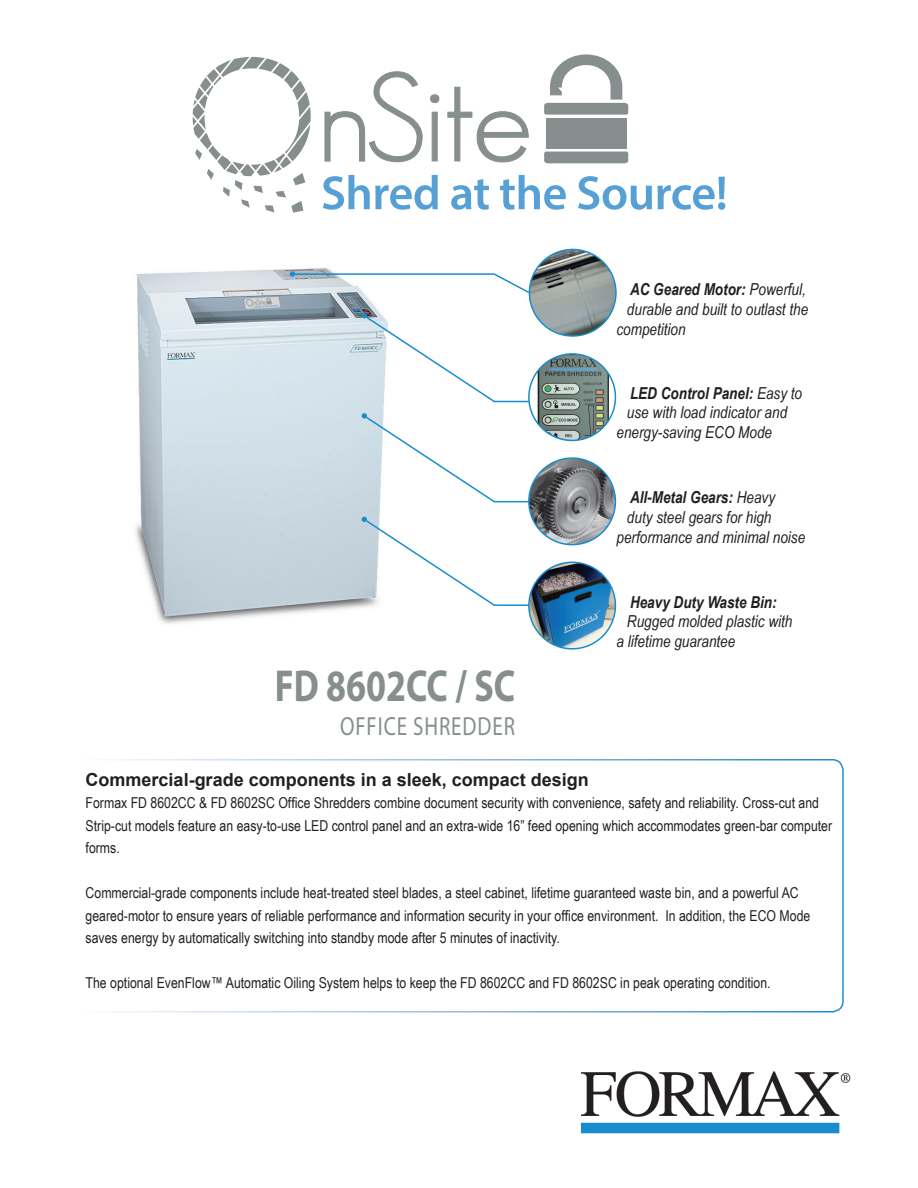
<style>
.page{position:relative;width:918px;height:1188px;background:#fff}
.page>*{position:absolute;margin:0;border:0;box-sizing:border-box;transform-origin:0 0}
.t1{font:700 45px "Myriad Pro";color:#868e8e;scale:.8 1}
.t2{font:26.25px "Myriad Pro";letter-spacing:.045em;color:#868e8e;scale:.8 1}
.t3{font:700 18px "Arial";color:#231f20}
.t4{font:italic 16.5px/19.8px "Arial Narrow";color:#231f20}
.t5{font:italic 700 16.5px "Arial Narrow";color:#231f20}
.t6{font:15px/22.5px "Arial Narrow";color:#231f20}
.s1{font-weight:400}
</style>
<div class="page">
<img style="left:135px;top:267px;width:249px;height:357px">
<div style="left:74px;top:759px;width:770px;height:253px;border:2px solid #fff;border-radius:11px"></div>
<img style="left:581px;top:1071px;width:270px;height:63px">
<svg style="left:324px;top:71px;width:99px;height:92px"></svg>
<svg style="left:430px;top:94px;width:10px;height:68px"></svg>
<svg style="left:447px;top:86px;width:82px;height:77px"></svg>
<svg style="left:193px;top:57px;width:118px;height:156px"></svg>
<div style="left:546px;top:118px;width:80px;height:30px;background:#868e8e"></div>
<svg style="left:544px;top:54px;width:84px;height:61px"></svg>
<svg style="left:544px;top:152px;width:84px;height:11px"></svg>
<svg style="left:323px;top:175px;width:115px;height:35px"></svg>
<svg style="left:451px;top:179px;width:38px;height:31px"></svg>
<svg style="left:500px;top:175px;width:66px;height:35px"></svg>
<svg style="left:578px;top:176px;width:147px;height:34px"></svg>
<img style="left:537px;top:354px;width:72px;height:86px">
<div style="left:528px;top:353px;width:88px;height:88px;border:2px solid #198ccd;border-radius:50%"></div>
<img style="left:529px;top:563px;width:86px;height:86px">
<div style="left:528px;top:562px;width:88px;height:88px;border:2px solid #198ccd;border-radius:50%"></div>
<img style="left:529px;top:458px;width:86px;height:87px;border-radius:43px">
<div style="left:528px;top:457px;width:88px;height:88px;border:2px solid #198ccd;border-radius:50%"></div>
<hr style="left:494px;top:401px;width:35px;height:1px;background:#198ccd">
<hr style="left:494px;top:501px;width:35px;height:1px;background:#198ccd">
<hr style="left:494px;top:604px;width:35px;height:2px;background:#198ccd">
<svg style="left:362px;top:517px;width:135px;height:90px"></svg>
<svg style="left:362px;top:413px;width:135px;height:91px"></svg>
<svg style="left:362px;top:313px;width:135px;height:91px"></svg>
<img style="left:529px;top:249px;width:87px;height:87px;border-radius:43px">
<div style="left:529px;top:249px;width:88px;height:88px;border:2px solid #198ccd;border-radius:50%"></div>
<svg style="left:290px;top:271px;width:5px;height:6px"></svg>
<svg style="left:494px;top:273px;width:37px;height:22px"></svg>
<hr style="left:294px;top:273px;width:200px;height:2px;background:#198ccd">
<p class="t5" style="left:630px;top:277px;width:177px">AC Geared Motor: <span class="s1">Powerful,</span></p>
<p class="t4" style="left:627px;top:299px;width:183px">durable and built to outlast the</p>
<p class="t4" style="left:617px;top:319px;width:71px">competition</p>
<p class="t5" style="left:630px;top:380px;width:174px">LED Control Panel: <span class="s1">Easy to</span></p>
<p class="t4" style="left:627px;top:402px;width:162px">use with load indicator and</p>
<p class="t4" style="left:617px;top:422px;width:157px">energy-saving ECO Mode</p>
<p class="t5" style="left:630px;top:485px;width:147px">All-Metal Gears: <span class="s1">Heavy</span></p>
<p class="t4" style="left:627px;top:507px;width:146px">duty steel gears for high</p>
<p class="t4" style="left:617px;top:527px;width:190px">performance and minimal noise</p>
<h1 class="t1" style="left:275px;top:657px;width:302px">FD 8602CC / SC</h1>
<h2 class="t2" style="left:340px;top:710px;width:220px">OFFICE SHREDDER</h2>
<p class="t5" style="left:630px;top:589px;width:148px">Heavy Duty Waste Bin:</p>
<p class="t4" style="left:617px;top:611px;width:177px;text-indent:10px">Rugged molded plastic with a lifetime guarantee</p>
<p class="t3" style="left:86px;top:768px;width:505px">Commercial-grade components in a sleek, compact design</p>
<p class="t6" style="left:86px;top:791px;width:748px">Formax FD 8602CC &amp; FD 8602SC Office Shredders combine document security with convenience, safety and reliability. Cross-cut and<br>Strip-cut models feature an easy-to-use LED control panel and an extra-wide 16” feed opening which accommodates green-bar computer forms.</p>
<p class="t6" style="left:86px;top:881px;width:726px">Commercial-grade components include heat-treated steel blades, a steel cabinet, lifetime guaranteed waste bin, and a powerful AC geared-motor to ensure years of reliable performance and information security in your office environment. In addition, the ECO Mode saves energy by automatically switching into standby mode after 5 minutes of inactivity.</p>
<p class="t6" style="left:86px;top:971px;width:687px">The optional EvenFlow™ Automatic Oiling System helps to keep the FD 8602CC and FD 8602SC in peak operating condition.</p>
</div>
